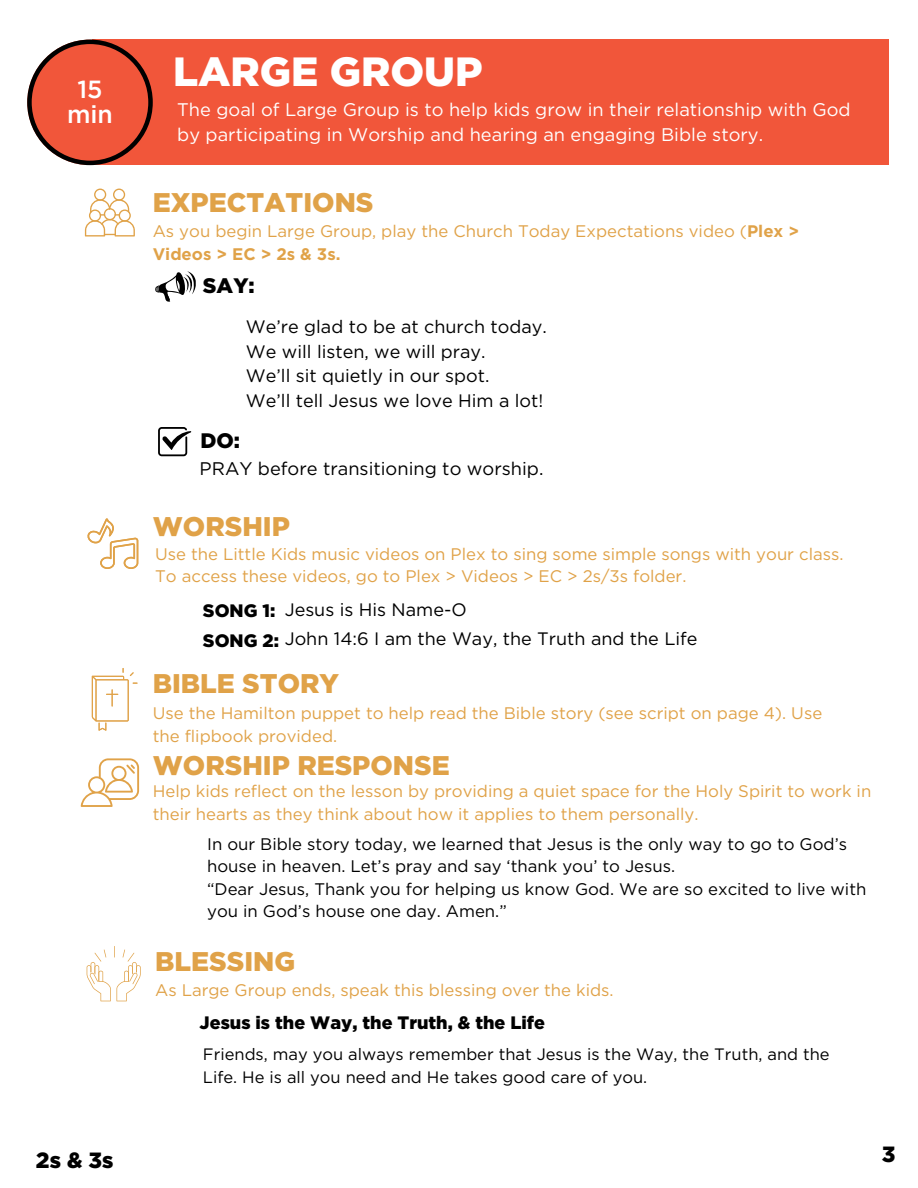
<style>
.page{position:relative;width:918px;height:1188px;background:#fff}
.page>*{position:absolute;margin:0;border:0;box-sizing:border-box;transform-origin:0 0}
.t1{font:900 40.8px "Gotham";color:#fff}
.t2{font:900 27px "Gotham";color:#e0a248}
.t3{font:500 24.75px/24.8px "Gotham";color:#fff;text-align:center}
.t4{font:900 22.05px "Gotham";color:#000}
.t5{font:900 21px "Gotham";color:#000}
.t6{font:18.3px/24.8px "Gotham";color:#fff}
.t7{font:18.3px "Gotham";color:#000}
.t8{font:18px "Gotham";color:#000}
.t9{font:900 18px "Gotham";color:#000}
.t10{font:16.8px/22.5px "Gotham";color:#e0a248}
.t11{font:16.8px/22.5px "Gotham";color:#000}
.t12{font:16.5px/22.5px "Gotham";color:#000}
.s1{font-weight:700}
</style>
<div class="page">
<div style="left:92px;top:40px;width:797px;height:125px;background:#f1563a"></div>
<svg style="left:27px;top:40px;width:126px;height:125px"></svg>
<svg style="left:85px;top:189px;width:49px;height:48px"></svg>
<svg style="left:87px;top:946px;width:54px;height:55px"></svg>
<svg style="left:87px;top:518px;width:51px;height:51px"></svg>
<svg style="left:155px;top:271px;width:41px;height:31px"></svg>
<svg style="left:158px;top:427px;width:33px;height:29px"></svg>
<svg style="left:92px;top:668px;width:46px;height:63px"></svg>
<svg style="left:81px;top:758px;width:58px;height:49px"></svg>
<p class="t3" style="left:67px;top:76px;width:47px">15 min</p>
<h1 class="t1" style="left:173px;top:48px;width:311px">LARGE GROUP</h1>
<h3 class="t6" style="left:177px;top:97px;width:675px">The goal of Large Group is to help kids grow in their relationship with God by participating in Worship and hearing an engaging Bible story.</h3>
<p class="t2" style="left:153px;top:187px;width:222px">EXPECTATIONS</p>
<p class="t10" style="left:153px;top:220px;width:648px">As you begin Large Group, play the Church Today Expectations video (<span class="s1">Plex &gt;<br>Videos &gt; EC &gt; 2s &amp; 3s.</span></p>
<h6 class="t5" style="left:203px;top:274px;width:53px">SAY:</h6>
<p class="t8" style="left:246px;top:318px;width:303px">We’re glad to be at church today.</p>
<p class="t8" style="left:246px;top:343px;width:241px">We will listen, we will pray.</p>
<p class="t8" style="left:246px;top:368px;width:245px">We’ll sit quietly in our spot.</p>
<p class="t8" style="left:246px;top:393px;width:299px">We’ll tell Jesus we love Him a lot!</p>
<p class="t5" style="left:200px;top:429px;width:41px">DO:</p>
<h4 class="t7" style="left:200px;top:457px;width:345px">PRAY before transitioning to worship.</h4>
<p class="t2" style="left:153px;top:511px;width:139px">WORSHIP</p>
<h2 class="t10" style="left:155px;top:542px;width:690px">Use the Little Kids music videos on Plex to sing some simple songs with your class.<br>To access these videos, go to Plex &gt; Videos &gt; EC &gt; 2s/3s folder.</h2>
<p class="t8" style="left:285px;top:601px;width:183px">Jesus is His Name-O</p>
<p class="t8" style="left:285px;top:631px;width:414px">John 14:6 I am the Way, the Truth and the Life</p>
<p class="t9" style="left:203px;top:600px;width:74px">SONG 1:</p>
<p class="t9" style="left:203px;top:630px;width:78px">SONG 2:</p>
<h2 class="t2" style="left:153px;top:668px;width:188px">BIBLE STORY</h2>
<p class="t10" style="left:153px;top:702px;width:671px">Use the Hamilton puppet to help read the Bible story (see script on page 4). Use the flipbook provided.</p>
<p class="t2" style="left:153px;top:750px;width:298px">WORSHIP RESPONSE</p>
<h2 class="t10" style="left:153px;top:780px;width:720px">Help kids reflect on the lesson by providing a quiet space for the Holy Spirit to work in their hearts as they think about how it applies to them personally.</h2>
<p class="t11" style="left:207px;top:832px;width:641px">In our Bible story today, we learned that Jesus is the only way to go to God’s house in heaven. Let’s pray and say ‘thank you’ to Jesus.</p>
<p class="t11" style="left:207px;top:877px;width:661px">“Dear Jesus, Thank you for helping us know God. We are so excited to live with you in God’s house one day. Amen.”</p>
<p class="t2" style="left:155px;top:946px;width:141px">BLESSING</p>
<h4 class="t10" style="left:155px;top:979px;width:460px">As Large Group ends, speak this blessing over the kids.</h4>
<p class="t9" style="left:200px;top:1012px;width:347px">Jesus is the Way, the Truth, &amp; the Life</p>
<h5 class="t12" style="left:203px;top:1044px;width:628px">Friends, may you always remember that Jesus is the Way, the Truth, and the<br>Life. He is all you need and He takes good care of you.</h5>
<h6 class="t4" style="left:36px;top:1148px;width:79px">2s &amp; 3s</h6>
<p class="t4" style="left:882px;top:1142px;width:15px">3</p>
</div>
